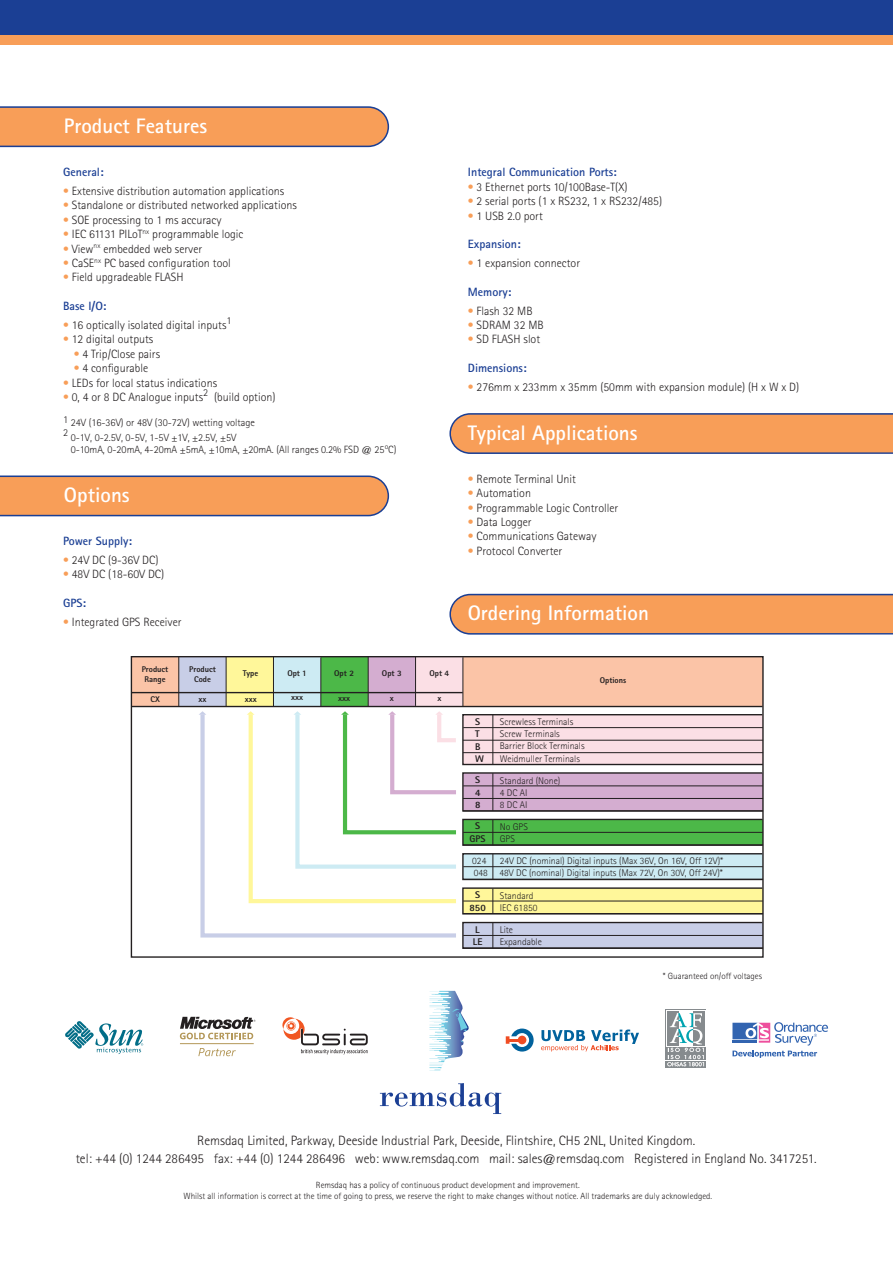
<style>
.page{position:relative;width:893px;height:1263px;background:#fff}
.page>*{position:absolute;margin:0;border:0;box-sizing:border-box;transform-origin:0 0}
.t1{font:700 21px "Rotis Sans Serif";color:#fff}
.t2{font:300 13.5px "Rotis Sans Serif";color:#231f20}
.t3{font:300 12px "Rotis Sans Serif";color:#231f20}
.t4{font:700 12px "Rotis Sans Serif";color:#1b3f94}
.t5{font:300 10.5px "Rotis Sans Serif";color:#231f20}
.t6{font:300 9.75px/12px "Rotis Sans Serif";color:#231f20}
.t7{font:800 9.75px/12.5px "Rotis Sans Serif";color:#231f20}
.t8{font:300 9px "Rotis Sans Serif";color:#231f20}
.t9{font:800 8.25px/9.8px "Rotis Sans Serif";color:#231f20;text-align:center}
.s1{color:#f89e58}
</style>
<div class="page">
<div style="left:0;top:0;width:893px;height:41px;background:#1b3f94"></div>
<div style="left:0;top:35px;width:893px;height:9px;background:#f89e58"></div>
<svg style="left:0;top:106px;width:389px;height:41px;background:#e7985f"></svg>
<svg style="left:0;top:475px;width:389px;height:41px;background:#e89960"></svg>
<svg style="left:449px;top:413px;width:444px;height:41px;background:#e7985f"></svg>
<svg style="left:449px;top:594px;width:444px;height:41px;background:#e89960"></svg>
<svg style="left:665px;top:1009px;width:41px;height:44px"></svg>
<div style="left:666px;top:1010px;width:39px;height:36px;background:#fff"></div>
<div style="left:665px;top:1053px;width:41px;height:7px;background:#868b8e"></div>
<div style="left:665px;top:1061px;width:41px;height:6px;background:#868b8e"></div>
<div style="left:667px;top:1011px;width:11px;height:34px;background:#868b8e"></div>
<div style="left:693px;top:1011px;width:11px;height:34px;background:#868b8e"></div>
<svg style="left:667px;top:1013px;width:37px;height:53px"></svg>
<svg style="left:380px;top:1083px;width:121px;height:31px"></svg>
<svg style="left:429px;top:1060px;width:16px;height:11px"></svg>
<svg style="left:429px;top:991px;width:38px;height:40px"></svg>
<svg style="left:282px;top:1017px;width:86px;height:37px"></svg>
<hr style="left:180px;top:1043px;width:74px;height:1px;background:#b39758">
<svg style="left:198px;top:1048px;width:38px;height:8px"></svg>
<svg style="left:180px;top:1017px;width:75px;height:22px"></svg>
<img style="left:65px;top:1021px;width:46px;height:25px">
<svg style="left:506px;top:1028px;width:28px;height:23px"></svg>
<svg style="left:541px;top:1029px;width:98px;height:22px"></svg>
<svg style="left:732px;top:1022px;width:96px;height:36px"></svg>
<svg style="left:130px;top:656px;width:634px;height:302px"></svg>
<hr style="left:178px;top:656px;width:1px;height:50px;background:#231f20">
<hr style="left:132px;top:706px;width:630px;height:1px;background:#231f20">
<svg style="left:198px;top:710px;width:262px;height:230px"></svg>
<svg style="left:199px;top:711px;width:7px;height:4px"></svg>
<svg style="left:246px;top:710px;width:518px;height:205px"></svg>
<p class="t1" style="left:64px;top:112px;width:145px">Product Features</p>
<p class="t4" style="left:63px;top:165px;width:42px">General:</p>
<p class="t3" style="left:63px;top:184px;width:223px"><span class="s1">•</span> Extensive distribution automation applications</p>
<p class="t3" style="left:63px;top:198px;width:235px"><span class="s1">•</span> Standalone or distributed networked applications</p>
<p class="t3" style="left:63px;top:213px;width:160px"><span class="s1">•</span> SOE processing to 1 ms accuracy</p>
<p class="t3" style="left:63px;top:227px;width:182px"><span class="s1">•</span> IEC 61131 PILoT<sup>nx</sup> programmable logic</p>
<p class="t3" style="left:63px;top:242px;width:141px"><span class="s1">•</span> View<sup>nx</sup> embedded web server</p>
<p class="t3" style="left:63px;top:256px;width:169px"><span class="s1">•</span> CaSE<sup>nx</sup> PC based configuration tool</p>
<p class="t3" style="left:63px;top:270px;width:122px"><span class="s1">•</span> Field upgradeable FLASH</p>
<p class="t4" style="left:63px;top:299px;width:45px">Base I/O:</p>
<p class="t3" style="left:63px;top:318px;width:170px"><span class="s1">•</span> 16 optically isolated digital inputs<sup>1</sup></p>
<p class="t3" style="left:63px;top:332px;width:92px"><span class="s1">•</span> 12 digital outputs</p>
<p class="t3" style="left:74px;top:347px;width:88px"><span class="s1">•</span> 4 Trip/Close pairs</p>
<p class="t3" style="left:74px;top:361px;width:76px"><span class="s1">•</span> 4 configurable</p>
<p class="t3" style="left:63px;top:376px;width:155px"><span class="s1">•</span> LEDs for local status indications</p>
<p class="t3" style="left:63px;top:390px;width:214px"><span class="s1">•</span> 0, 4 or 8 DC Analogue inputs<sup>2</sup> (build option)</p>
<p class="t5" style="left:63px;top:417px;width:193px">1 24V (16-36V) or 48V (30-72V) wetting voltage</p>
<p class="t5" style="left:63px;top:431px;width:175px">2 0-1V, 0-2.5V, 0-5V, 1-5V ±1V, ±2.5V, ±5V</p>
<p class="t5" style="left:71px;top:444px;width:327px">0-10mA, 0-20mA, 4-20mA ±5mA, ±10mA, ±20mA. (All ranges 0.2% FSD @ 25<sup>o</sup>C)</p>
<p class="t4" style="left:468px;top:165px;width:150px">Integral Communication Ports:</p>
<p class="t3" style="left:468px;top:180px;width:161px"><span class="s1">•</span> 3 Ethernet ports 10/100Base-T(X)</p>
<p class="t3" style="left:468px;top:194px;width:196px"><span class="s1">•</span> 2 serial ports (1 x RS232, 1 x RS232/485)</p>
<p class="t3" style="left:468px;top:209px;width:76px"><span class="s1">•</span> 1 USB 2.0 port</p>
<p class="t4" style="left:468px;top:237px;width:54px">Expansion:</p>
<p class="t3" style="left:468px;top:256px;width:114px"><span class="s1">•</span> 1 expansion connector</p>
<p class="t4" style="left:468px;top:284px;width:45px">Memory:</p>
<p class="t3" style="left:468px;top:304px;width:66px"><span class="s1">•</span> Flash 32 MB</p>
<p class="t3" style="left:468px;top:318px;width:77px"><span class="s1">•</span> SDRAM 32 MB</p>
<p class="t3" style="left:468px;top:332px;width:74px"><span class="s1">•</span> SD FLASH slot</p>
<p class="t4" style="left:468px;top:360px;width:60px">Dimensions:</p>
<p class="t3" style="left:468px;top:380px;width:333px"><span class="s1">•</span> 276mm x 233mm x 35mm (50mm with expansion module) (H x W x D)</p>
<p class="t1" style="left:468px;top:419px;width:171px">Typical Applications</p>
<p class="t1" style="left:64px;top:481px;width:67px">Options</p>
<p class="t4" style="left:63px;top:533px;width:70px">Power Supply:</p>
<p class="t3" style="left:63px;top:553px;width:97px"><span class="s1">•</span> 24V DC (9-36V DC)</p>
<p class="t3" style="left:63px;top:567px;width:103px"><span class="s1">•</span> 48V DC (18-60V DC)</p>
<p class="t4" style="left:63px;top:595px;width:24px">GPS:</p>
<p class="t3" style="left:63px;top:615px;width:120px"><span class="s1">•</span> Integrated GPS Receiver</p>
<p class="t3" style="left:468px;top:472px;width:109px"><span class="s1">•</span> Remote Terminal Unit</p>
<p class="t3" style="left:468px;top:486px;width:65px"><span class="s1">•</span> Automation</p>
<p class="t3" style="left:468px;top:501px;width:152px"><span class="s1">•</span> Programmable Logic Controller</p>
<p class="t3" style="left:468px;top:515px;width:65px"><span class="s1">•</span> Data Logger</p>
<p class="t3" style="left:468px;top:529px;width:130px"><span class="s1">•</span> Communications Gateway</p>
<p class="t3" style="left:468px;top:544px;width:96px"><span class="s1">•</span> Protocol Converter</p>
<p class="t1" style="left:468px;top:600px;width:183px">Ordering Information</p>
<p class="t9" style="left:142px;top:664px;width:28px">Product<br>Range</p>
<p class="t9" style="left:150px;top:694px;width:11px">CX</p>
<p class="t9" style="left:189px;top:664px;width:28px">Product<br>Code</p>
<p class="t9" style="left:199px;top:694px;width:10px">xx</p>
<p class="t9" style="left:243px;top:668px;width:17px">Type</p>
<p class="t9" style="left:245px;top:694px;width:14px">xxx</p>
<p class="t9" style="left:288px;top:668px;width:21px">Opt 1</p>
<p class="t9" style="left:291px;top:692px;width:14px">xxx</p>
<p class="t9" style="left:334px;top:668px;width:22px">Opt 2</p>
<p class="t9" style="left:338px;top:693px;width:14px">xxx</p>
<p class="t9" style="left:382px;top:668px;width:21px">Opt 3</p>
<p class="t9" style="left:390px;top:693px;width:6px">x</p>
<p class="t9" style="left:429px;top:668px;width:21px">Opt 4</p>
<p class="t9" style="left:437px;top:693px;width:6px">x</p>
<p class="t9" style="left:600px;top:675px;width:28px">Options</p>
<p class="t7" style="left:475px;top:715px;width:10px">S<br>T<br>B<br>W</p>
<p class="t6" style="left:500px;top:716px;width:86px">Screwless Terminals<br>Screw Terminals<br>Barrier Block Terminals<br>Weidmuller Terminals</p>
<p class="t7" style="left:475px;top:773px;width:7px;text-align:justify">S 4<br>8</p>
<p class="t6" style="left:500px;top:774px;width:62px">Standard (None)<br>4 DC AI<br>8 DC AI</p>
<p class="t7" style="left:469px;top:820px;width:17px;text-align:center">S<br>GPS</p>
<p class="t6" style="left:500px;top:821px;width:29px">No GPS<br>GPS</p>
<p class="t6" style="left:474px;top:854px;width:251px;line-height:12.5px;text-align:right">24V DC (nominal) Digital inputs (Max 36V, On 16V, Off 12V)*<br>048 48V DC (nominal) Digital inputs (Max 72V, On 30V, Off 24V)*</p>
<p class="t6" style="left:472px;top:854px;width:16px">024</p>
<p class="t7" style="left:469px;top:888px;width:18px;text-align:center">S<br>850</p>
<p class="t6" style="left:500px;top:889px;width:39px">Standard<br>IEC 61850</p>
<p class="t7" style="left:473px;top:923px;width:11px">L<br>LE</p>
<p class="t6" style="left:500px;top:924px;width:44px">Lite<br>Expandable</p>
<p class="t8" style="left:663px;top:971px;width:101px">* Guaranteed on/off voltages</p>
<p class="t2" style="left:197px;top:1132px;width:500px">Remsdaq Limited, Parkway, Deeside Industrial Park, Deeside, Flintshire, CH5 2NL, United Kingdom.</p>
<p class="t2" style="left:76px;top:1150px;width:742px">tel: +44 (0) 1244 286495 fax: +44 (0) 1244 286496 web: www.remsdaq.com mail: sales@remsdaq.com Registered in England No. 3417251.</p>
<p class="t8" style="left:316px;top:1180px;width:265px">Remsdaq has a policy of continuous product development and improvement.</p>
<p class="t8" style="left:184px;top:1191px;width:530px">Whilst all information is correct at the time of going to press, we reserve the right to make changes without notice. All trademarks are duly acknowledged.</p>
</div>
